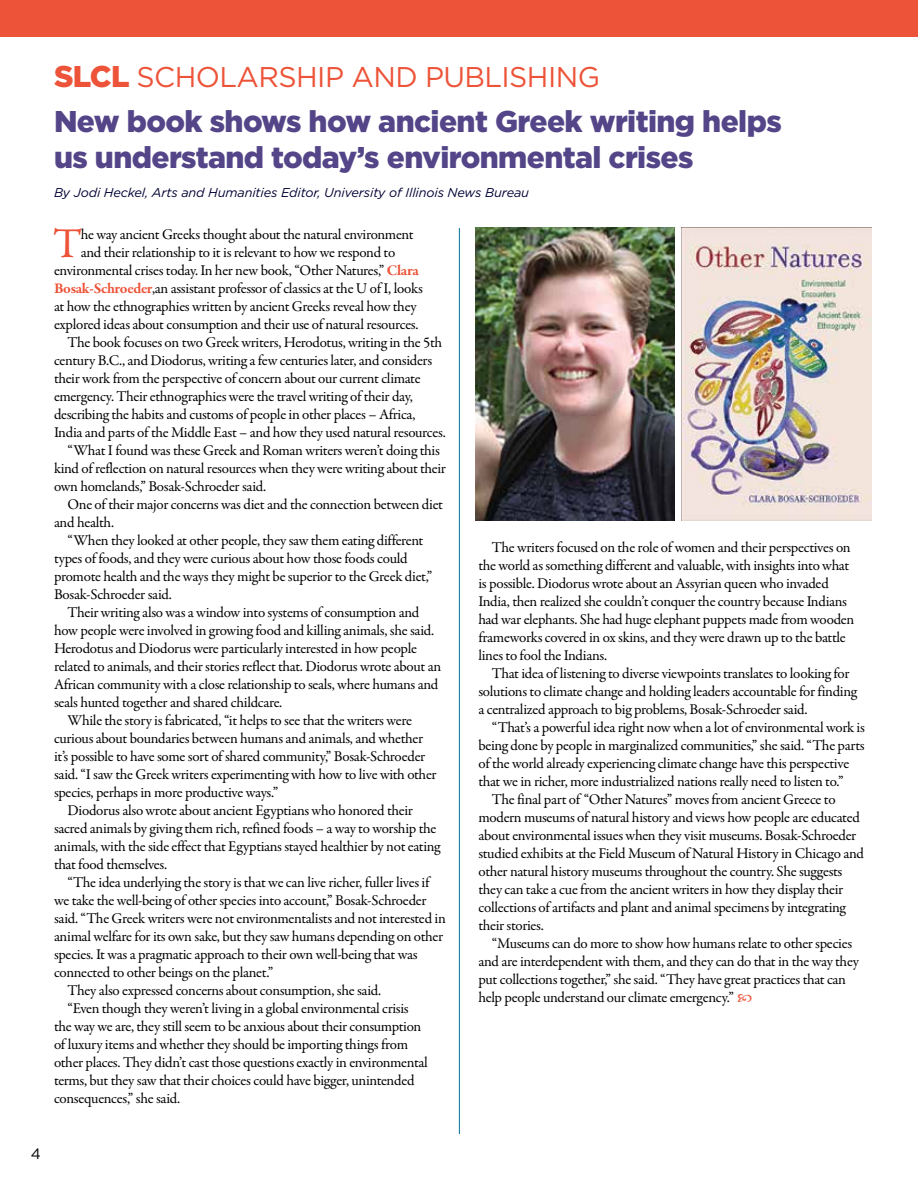
<style>
.page{position:relative;width:918px;height:1188px;background:#fff}
.page>*{position:absolute;margin:0;border:0;box-sizing:border-box;transform-origin:0 0}
.t1{font:42.75px "Garamond Premr Pro";color:#ed5338}
.t2{font:900 30px/36px "Gotham";letter-spacing:-.02em;color:#534588}
.t3{font:28.5px "Gotham";letter-spacing:-.02em;color:#ed5338}
.t4{font:15px/18px "Garamond Premr Pro";letter-spacing:-.02em;color:#000}
.t5{font:15px "Gotham";color:#000}
.t6{font:italic 12.75px "Gotham";letter-spacing:-.01em;color:#003}
.s1{font-weight:900;font-size:30px}
.s2{font-weight:700;color:#ed5338}
</style>
<div class="page">
<div style="left:0;top:0;width:918px;height:37px;background:#ed5338"></div>
<hr style="left:459px;top:228px;width:1px;height:906px;background:#007298">
<img style="left:475px;top:228px;width:199px;height:292px">
<img style="left:682px;top:228px;width:190px;height:292px">
<h3 class="t3" style="left:54px;top:59px;width:548px"><span class="s1">SLCL</span> SCHOLARSHIP AND PUBLISHING</h3>
<h2 class="t2" style="left:54px;top:103px;width:729px">New book shows how ancient Greek writing helps us understand today’s environmental crises</h2>
<p class="t6" style="left:54px;top:185px;width:477px">By Jodi Heckel, Arts and Humanities Editor, University of Illinois News Bureau</p>
<h1 class="t1" style="left:53px;top:218px;width:30px">T</h1>
<p class="t4" style="left:81px;top:225px;width:334px">he way ancient Greeks thought about the natural environment</p>
<p class="t4" style="left:81px;top:243px;width:316px">and their relationship to it is relevant to how we respond to</p>
<p class="t4" style="left:54px;top:261px;width:366px">environmental crises today. In her new book, “Other Natures,” <span class="s2">Clara</span></p>
<p class="t4" style="left:54px;top:279px;width:370px"><span class="s2">Bosak-Schroeder</span>,an assistant professor of classics at the U of I, looks</p>
<p class="t4" style="left:54px;top:297px;width:364px">at how the ethnographies written by ancient Greeks reveal how they</p>
<p class="t4" style="left:54px;top:315px;width:366px">explored ideas about consumption and their use of natural resources.</p>
<p class="t4" style="left:68px;top:333px;width:376px">The book focuses on two Greek writers, Herodotus, writing in the 5th</p>
<p class="t4" style="left:54px;top:351px;width:380px">century B.C., and Diodorus, writing a few centuries later, and considers</p>
<p class="t4" style="left:54px;top:369px;width:368px">their work from the perspective of concern about our current climate</p>
<p class="t4" style="left:54px;top:387px;width:360px">emergency. Their ethnographies were the travel writing of their day,</p>
<p class="t4" style="left:54px;top:405px;width:363px">describing the habits and customs of people in other places – Africa,</p>
<p class="t4" style="left:54px;top:423px;width:393px">India and parts of the Middle East – and how they used natural resources.</p>
<p class="t4" style="left:68px;top:441px;width:374px">“What I found was these Greek and Roman writers weren’t doing this</p>
<p class="t4" style="left:54px;top:459px;width:394px">kind of reflection on natural resources when they were writing about their</p>
<p class="t4" style="left:54px;top:477px;width:214px">own homelands,” Bosak-Schroeder said.</p>
<p class="t4" style="left:68px;top:495px;width:377px">One of their major concerns was diet and the connection between diet</p>
<p class="t4" style="left:54px;top:513px;width:62px">and health.</p>
<p class="t4" style="left:68px;top:531px;width:357px">“When they looked at other people, they saw them eating different</p>
<p class="t4" style="left:54px;top:549px;width:355px">types of foods, and they were curious about how those foods could</p>
<p class="t4" style="left:54px;top:567px;width:380px">promote health and the ways they might be superior to the Greek diet,”</p>
<p class="t4" style="left:54px;top:585px;width:119px">Bosak-Schroeder said.</p>
<p class="t4" style="left:68px;top:603px;width:353px">Their writing also was a window into systems of consumption and</p>
<p class="t4" style="left:54px;top:621px;width:382px">how people were involved in growing food and killing animals, she said.</p>
<p class="t4" style="left:54px;top:639px;width:365px">Herodotus and Diodorus were particularly interested in how people</p>
<p class="t4" style="left:54px;top:657px;width:389px">related to animals, and their stories reflect that. Diodorus wrote about an</p>
<p class="t4" style="left:54px;top:675px;width:386px">African community with a close relationship to seals, where humans and</p>
<p class="t4" style="left:54px;top:693px;width:230px">seals hunted together and shared childcare.</p>
<p class="t4" style="left:68px;top:711px;width:346px">While the story is fabricated, “it helps to see that the writers were</p>
<p class="t4" style="left:54px;top:729px;width:371px">curious about boundaries between humans and animals, and whether</p>
<p class="t4" style="left:54px;top:747px;width:373px">it’s possible to have some sort of shared community,” Bosak-Schroeder</p>
<p class="t4" style="left:54px;top:765px;width:384px">said. “I saw the Greek writers experimenting with how to live with other</p>
<p class="t4" style="left:54px;top:783px;width:226px">species, perhaps in more productive ways.”</p>
<p class="t4" style="left:68px;top:801px;width:347px">Diodorus also wrote about ancient Egyptians who honored their</p>
<p class="t4" style="left:54px;top:819px;width:384px">sacred animals by giving them rich, refined foods – a way to worship the</p>
<p class="t4" style="left:54px;top:837px;width:388px">animals, with the side effect that Egyptians stayed healthier by not eating</p>
<p class="t4" style="left:54px;top:855px;width:115px">that food themselves.</p>
<p class="t4" style="left:68px;top:873px;width:364px">“The idea underlying the story is that we can live richer, fuller lives if</p>
<p class="t4" style="left:54px;top:891px;width:374px">we take the well-being of other species into account,” Bosak-Schroeder</p>
<p class="t4" style="left:54px;top:909px;width:393px">said. “The Greek writers were not environmentalists and not interested in</p>
<p class="t4" style="left:54px;top:927px;width:391px">animal welfare for its own sake, but they saw humans depending on other</p>
<p class="t4" style="left:54px;top:945px;width:365px">species. It was a pragmatic approach to their own well-being that was</p>
<p class="t4" style="left:54px;top:963px;width:221px">connected to other beings on the planet.”</p>
<p class="t4" style="left:68px;top:981px;width:315px">They also expressed concerns about consumption, she said.</p>
<p class="t4" style="left:68px;top:999px;width:343px">“Even though they weren’t living in a global environmental crisis</p>
<p class="t4" style="left:54px;top:1017px;width:369px">the way we are, they still seem to be anxious about their consumption</p>
<p class="t4" style="left:54px;top:1035px;width:356px">of luxury items and whether they should be importing things from</p>
<p class="t4" style="left:54px;top:1053px;width:375px">other places. They didn’t cast those questions exactly in environmental</p>
<p class="t4" style="left:54px;top:1071px;width:362px">terms, but they saw that their choices could have bigger, unintended</p>
<p class="t4" style="left:54px;top:1089px;width:128px">consequences,” she said.</p>
<p class="t4" style="left:478px;top:539px;width:377px;text-indent:13px">The writers focused on the role of women and their perspectives on the world as something different and valuable, with insights into what is possible. Diodorus wrote about an Assyrian queen who invaded India, then realized she couldn’t conquer the country because Indians had war elephants. She had huge elephant puppets made from wooden frameworks covered in ox skins, and they were drawn up to the battle lines to fool the Indians.</p>
<p class="t4" style="left:478px;top:665px;width:380px;text-indent:13px">That idea of listening to diverse viewpoints translates to looking for solutions to climate change and holding leaders accountable for finding a centralized approach to big problems, Bosak-Schroeder said.</p>
<p class="t4" style="left:492px;top:719px;width:374px">“That’s a powerful idea right now when a lot of environmental work is</p>
<p class="t4" style="left:478px;top:737px;width:388px">being done by people in marginalized communities,” she said. “The parts</p>
<p class="t4" style="left:478px;top:755px;width:372px">of the world already experiencing climate change have this perspective</p>
<p class="t4" style="left:478px;top:773px;width:367px">that we in richer, more industrialized nations really need to listen to.”</p>
<p class="t4" style="left:492px;top:791px;width:345px">The final part of “Other Natures” moves from ancient Greece to</p>
<p class="t4" style="left:478px;top:809px;width:383px">modern museums of natural history and views how people are educated</p>
<p class="t4" style="left:478px;top:827px;width:379px">about environmental issues when they visit museums. Bosak-Schroeder</p>
<p class="t4" style="left:478px;top:845px;width:387px">studied exhibits at the Field Museum of Natural History in Chicago and</p>
<p class="t4" style="left:478px;top:863px;width:365px">other natural history museums throughout the country. She suggests</p>
<p class="t4" style="left:478px;top:881px;width:366px">they can take a cue from the ancient writers in how they display their</p>
<p class="t4" style="left:478px;top:899px;width:369px">collections of artifacts and plant and animal specimens by integrating</p>
<p class="t4" style="left:478px;top:917px;width:67px">their stories.</p>
<p class="t4" style="left:492px;top:935px;width:362px">“Museums can do more to show how humans relate to other species</p>
<p class="t4" style="left:478px;top:953px;width:382px">and are interdependent with them, and they can do that in the way they</p>
<p class="t4" style="left:478px;top:971px;width:369px">put collections together,” she said. “They have great practices that can</p>
<p class="t4" style="left:478px;top:989px;width:257px">help people understand our climate emergency.”</p>
<p class="t5" style="left:31px;top:1145px;width:12px">4</p>
</div>
